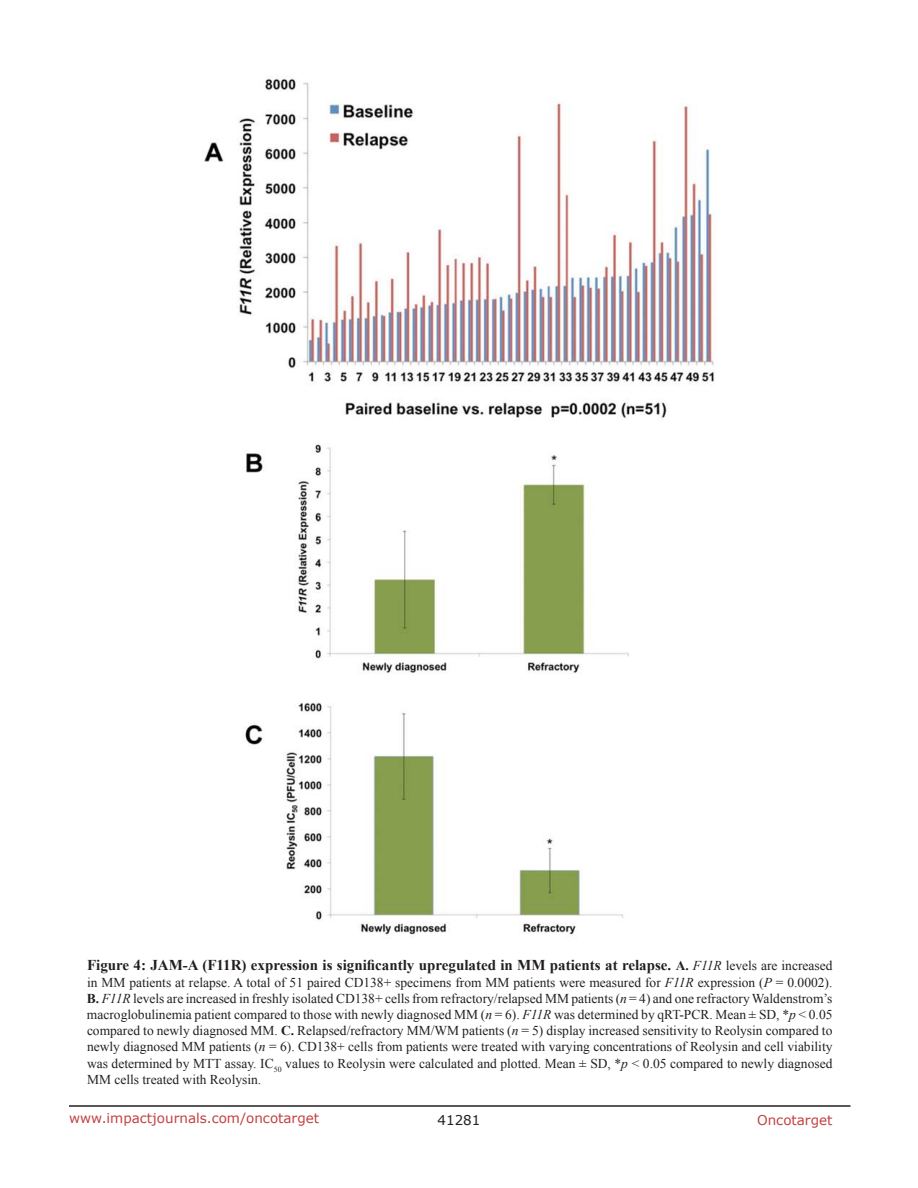
<style>
.page{position:relative;width:918px;height:1188px;background:#fff}
.page>*{position:absolute;margin:0;border:0;box-sizing:border-box;transform-origin:0 0}
.FigureText{font:700 15px "Times New Roman";color:#231f20}
.FigureText-2{font:13.5px/16.2px "Times New Roman";color:#231f20;text-align:justify}
.t1{font:13.5px "Verdana";color:#c24141}
.t2{font:13.5px "Verdana";color:#231f20}
.s1{font-size:13.5px}
.s2{font-weight:400;font-style:italic;font-size:13.5px}
.s3{font-weight:400;font-size:13.5px}
.s4{font-style:italic}
.s5{font-weight:700}
</style>
<div class="page">
<hr style="left:69px;top:1105px;width:781px;height:2px;background:#231f20">
<img style="left:204px;top:78px;width:511px;height:857px">
<p class="FigureText" style="left:87px;top:955px;width:747px">Figure 4: JAM-A (F11R) expression is significantly upregulated in MM patients at relapse. <span class="s1">A.</span> <span class="s2">F11R</span> <span class="s3">levels are increased</span></p>
<p class="FigureText-2" style="left:87px;top:974px;width:747px">in MM patients at relapse. A total of 51 paired CD138+ specimens from MM patients were measured for <span class="s4">F11R</span> expression (<span class="s4">P</span> = 0.0002).<br><span class="s5">B.</span> <span class="s4">F11R</span> levels are increased in freshly isolated CD138+ cells from refractory/relapsed MM patients (<span class="s4">n</span> = 4) and one refractory Waldenstrom’s macroglobulinemia patient compared to those with newly diagnosed MM (<span class="s4">n</span> = 6). <span class="s4">F11R</span> was determined by qRT-PCR. Mean ± SD, *<span class="s4">p</span> &lt; 0.05 compared to newly diagnosed MM. <span class="s5">C.</span> Relapsed/refractory MM/WM patients (<span class="s4">n</span> = 5) display increased sensitivity to Reolysin compared to newly diagnosed MM patients (<span class="s4">n</span> = 6). CD138+ cells from patients were treated with varying concentrations of Reolysin and cell viability was determined by MTT assay. IC<sub>50</sub> values to Reolysin were calculated and plotted. Mean ± SD, *<span class="s4">p</span> &lt; 0.05 compared to newly diagnosed MM cells treated with Reolysin.</p>
<p class="t1" style="left:69px;top:1109px;width:252px">www.impactjournals.com/oncotarget</p>
<p class="t2" style="left:438px;top:1111px;width:44px">41281</p>
<p class="t1" style="left:757px;top:1111px;width:77px">Oncotarget</p>
</div>
